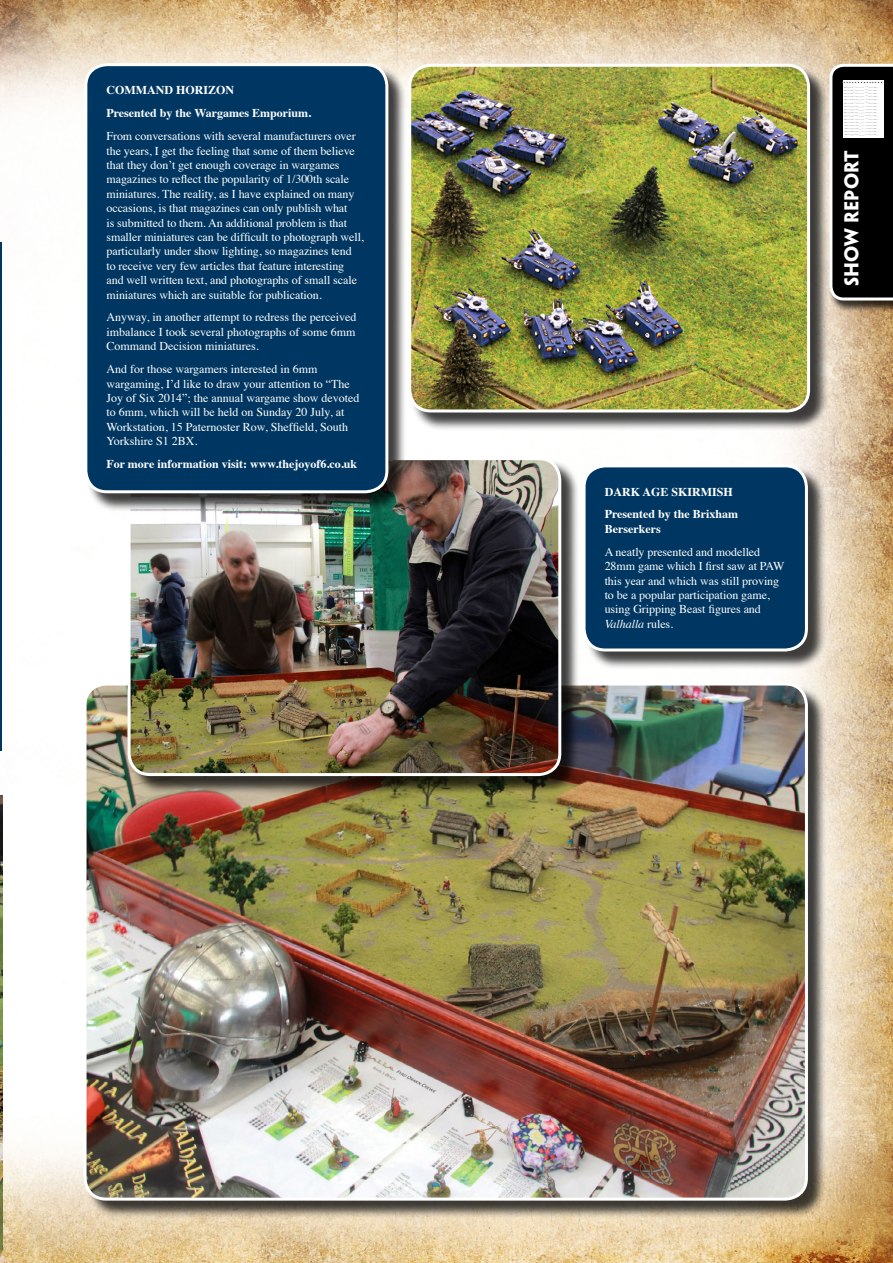
<style>
.page{position:relative;width:893px;height:1263px;background:#fff}
.page>*{position:absolute;margin:0;border:0;box-sizing:border-box;transform-origin:0 0}
.t1{font:700 18px "Penumbra Flare Std";color:#fff}
.t2{font:12px/14.4px "Times";letter-spacing:-.005em;color:#fff}
.t3{font:700 12px/23px "Times";color:#fff}
.s1{font-style:italic}
</style>
<div class="page">
<img style="left:0;top:0;width:893px;height:1263px">
<div style="left:86px;top:685px;width:741px;height:534px;background:#000;opacity:.75"></div>
<img style="left:85px;top:684px;width:721px;height:515px">
<div style="left:84px;top:682px;width:724px;height:518px;border:3px solid #fff;border-radius:21px"></div>
<div style="left:130px;top:460px;width:450px;height:335px;background:#000;opacity:.75"></div>
<img style="left:129px;top:459px;width:431px;height:315px">
<div style="left:128px;top:457px;width:433px;height:319px;border:3px solid #fff;border-radius:21px"></div>
<img style="left:0;top:796px;width:2px;height:467px">
<hr style="left:0;top:242px;width:1px;height:508px;background:#003762">
<div style="left:828px;top:64px;width:65px;height:249px;background:#000;opacity:.75"></div>
<svg style="left:829px;top:64px;width:64px;height:236px"></svg>
<div style="left:86px;top:66px;width:321px;height:446px;background:#000;opacity:.75"></div>
<div style="left:86px;top:65px;width:301px;height:427px;background:#003762;border-radius:21px"></div>
<div style="left:84px;top:63px;width:304px;height:430px;border:3px solid #fff;border-radius:21px"></div>
<div style="left:410px;top:66px;width:419px;height:365px;background:#000;opacity:.75"></div>
<img style="left:410px;top:65px;width:398px;height:346px">
<div style="left:408px;top:64px;width:402px;height:348px;border:3px solid #fff;border-radius:21px"></div>
<div style="left:585px;top:467px;width:242px;height:203px;background:#000;opacity:.75"></div>
<div style="left:584px;top:466px;width:222px;height:184px;background:#003762;border-radius:21px"></div>
<div style="left:583px;top:464px;width:225px;height:187px;border:3px solid #fff;border-radius:21px"></div>
<p class="t3" style="left:106px;top:77px;width:206px">COMMAND HORIZON<br>Presented by the Wargames Emporium.</p>
<p class="t2" style="left:106px;top:128px;width:259px">From conversations with several manufacturers over the years, I get the feeling that some of them believe that they don’t get enough coverage in wargames magazines to reflect the popularity of 1/300th scale miniatures. The reality, as I have explained on many occasions, is that magazines can only publish what<br>is submitted to them. An additional problem is that smaller miniatures can be difficult to photograph well, particularly under show lighting, so magazines tend to receive very few articles that feature interesting and well written text, and photographs of small scale miniatures which are suitable for publication.</p>
<p class="t2" style="left:106px;top:309px;width:251px;text-align:justify">Anyway, in another attempt to redress the perceived imbalance I took several photographs of some 6mm Command Decision miniatures.</p>
<p class="t2" style="left:106px;top:361px;width:255px">And for those wargamers interested in 6mm wargaming, I’d like to draw your attention to “The Joy of Six 2014”; the annual wargame show devoted to 6mm, which will be held on Sunday 20 July, at Workstation, 15 Paternoster Row, Sheffield, South Yorkshire S1 2BX.</p>
<p class="t3" style="left:106px;top:451px;width:252px">For more information visit: www.thejoyof6.co.uk</p>
<h1 class="t1" style="left:840px;top:286px;width:137px;rotate:-90deg">SHow report</h1>
<p class="t3" style="left:605px;top:479px;width:135px">DARK AGE SKIRMISH<br>Presented by the Brixham</p>
<p class="t3" style="left:605px;top:516px;width:57px">Berserkers</p>
<p class="t2" style="left:605px;top:543px;width:181px">A neatly presented and modelled<br>28mm game which I first saw at PAW this year and which was still proving to be a popular participation game, using Gripping Beast figures and<br><span class="s1">Valhalla</span> rules.</p>
</div>
